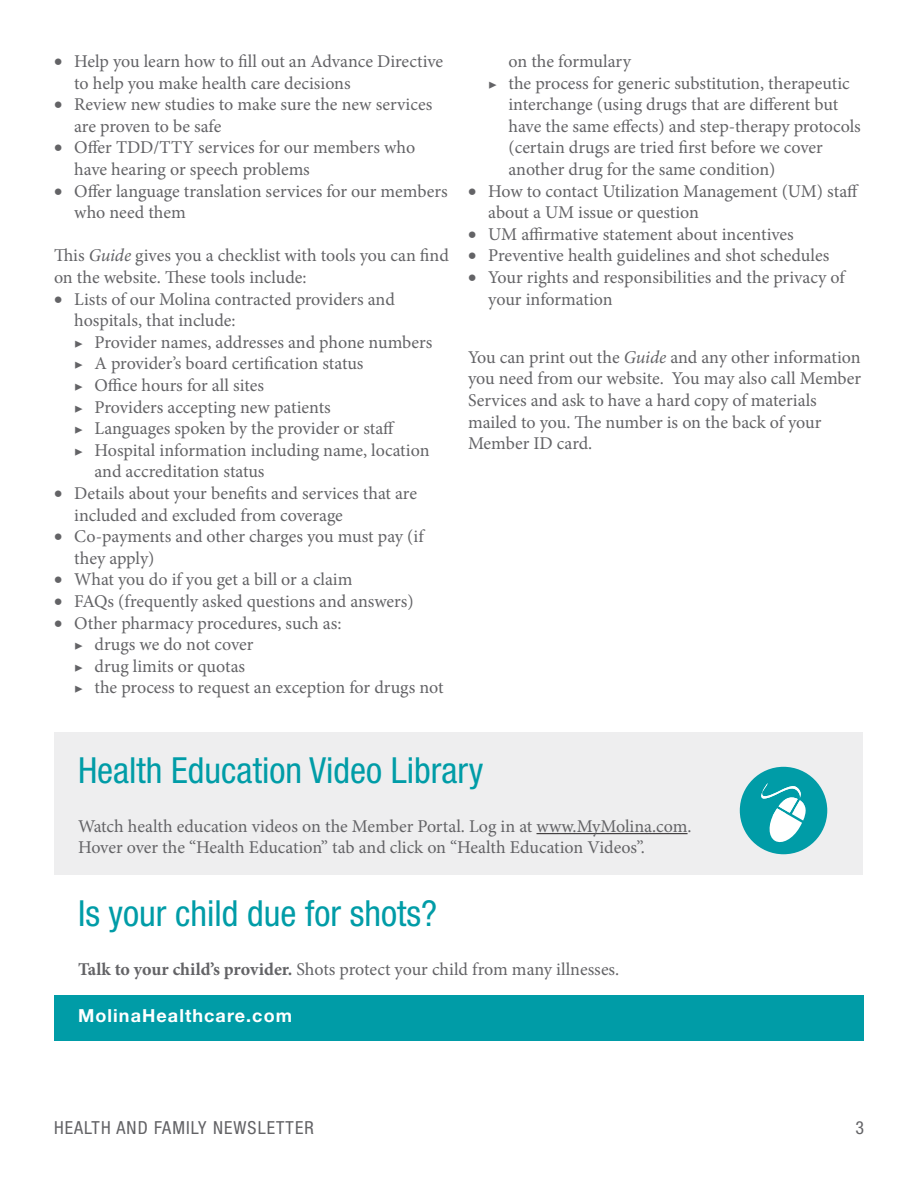
<style>
.page{position:relative;width:918px;height:1188px;background:#fff}
.page>*{position:absolute;margin:0;border:0;box-sizing:border-box;transform-origin:0 0}
.t1{font:condensed 36px "Helvetica Neue";color:#009ca7}
.t2{font:18px/21.6px "Minion Pro";letter-spacing:-.005em;color:#636366}
.t3{font:condensed 18px "Helvetica Neue";letter-spacing:.06em;color:#636366}
.t4{font:700 18px "Helvetica Neue";letter-spacing:.06em;color:#fff}
.s1{font-style:italic}
.s2{font-size:15px}
.s3{font-weight:700}
</style>
<div class="page">
<div style="left:54px;top:732px;width:808px;height:143px;background:#eeeeef"></div>
<div style="left:54px;top:995px;width:810px;height:46px;background:#009ca7"></div>
<hr style="left:537px;top:833px;width:151px;height:1px;background:#231f20">
<div style="left:740px;top:767px;width:87px;height:87px;background:#009ca7;border-radius:50%"></div>
<svg style="left:761px;top:783px;width:45px;height:60px"></svg>
<p class="t2" style="left:74px;top:51px;width:370px;text-indent:-20px">• Help you learn how to fill out an Advance Directive to help you make health care decisions</p>
<p class="t2" style="left:74px;top:94px;width:360px;text-indent:-20px">• Review new studies to make sure the new services are proven to be safe</p>
<p class="t2" style="left:74px;top:137px;width:343px;text-indent:-20px">• Offer TDD/TTY services for our members who have hearing or speech problems</p>
<p class="t2" style="left:74px;top:180px;width:375px;text-indent:-20px">• Offer language translation services for our members who need them</p>
<p class="t2" style="left:54px;top:245px;width:396px">This <span class="s1">Guide</span> gives you a checklist with tools you can find on the website. These tools include:</p>
<p class="t2" style="left:54px;top:288px;width:342px">• Lists of our Molina contracted providers and</p>
<p class="t2" style="left:74px;top:310px;width:163px">hospitals, that include:</p>
<p class="t2" style="left:74px;top:331px;width:360px"><span class="s2">▶</span> Provider names, addresses and phone numbers</p>
<p class="t2" style="left:74px;top:353px;width:291px"><span class="s2">▶</span> A provider’s board certification status</p>
<p class="t2" style="left:74px;top:375px;width:191px"><span class="s2">▶</span> Office hours for all sites</p>
<p class="t2" style="left:74px;top:396px;width:258px"><span class="s2">▶</span> Providers accepting new patients</p>
<p class="t2" style="left:74px;top:418px;width:322px"><span class="s2">▶</span> Languages spoken by the provider or staff</p>
<p class="t2" style="left:74px;top:439px;width:357px"><span class="s2">▶</span> Hospital information including name, location</p>
<p class="t2" style="left:94px;top:461px;width:172px">and accreditation status</p>
<p class="t2" style="left:74px;top:483px;width:344px;text-indent:-20px">• Details about your benefits and services that are included and excluded from coverage</p>
<p class="t2" style="left:74px;top:526px;width:351px;text-indent:-20px">• Co-payments and other charges you must pay (if they apply)</p>
<p class="t2" style="left:54px;top:569px;width:300px">• What you do if you get a bill or a claim</p>
<p class="t2" style="left:54px;top:591px;width:361px">• FAQs (frequently asked questions and answers)</p>
<p class="t2" style="left:74px;top:612px;width:371px;text-indent:-20px">• Other pharmacy procedures, such as:<br><span class="s2">▶</span> drugs we do not cover<br><span class="s2">▶</span> drug limits or quotas<br><span class="s2">▶</span> the process to request an exception for drugs not</p>
<p class="t2" style="left:508px;top:51px;width:124px">on the formulary</p>
<p class="t2" style="left:488px;top:72px;width:363px"><span class="s2">▶</span> the process for generic substitution, therapeutic</p>
<p class="t2" style="left:508px;top:94px;width:331px">interchange (using drugs that are different but</p>
<p class="t2" style="left:508px;top:115px;width:354px">have the same effects) and step-therapy protocols</p>
<p class="t2" style="left:508px;top:137px;width:316px">(certain drugs are tried first before we cover</p>
<p class="t2" style="left:508px;top:159px;width:269px">another drug for the same condition)</p>
<p class="t2" style="left:488px;top:180px;width:372px;text-indent:-20px">• How to contact Utilization Management (UM) staff about a UM issue or question</p>
<p class="t2" style="left:468px;top:223px;width:327px">• UM affirmative statement about incentives</p>
<p class="t2" style="left:468px;top:245px;width:363px">• Preventive health guidelines and shot schedules</p>
<p class="t2" style="left:488px;top:267px;width:358px;text-indent:-20px">• Your rights and responsibilities and the privacy of your information</p>
<p class="t2" style="left:468px;top:346px;width:395px">You can print out the <span class="s1">Guide</span> and any other information you need from our website. You may also call Member Services and ask to have a hard copy of materials mailed to you. The number is on the back of your Member ID card.</p>
<h1 class="t1" style="left:78px;top:750px;width:407px">Health Education Video Library</h1>
<p class="t2" style="left:78px;top:815px;width:615px">Watch health education videos on the Member Portal. Log in at www.MyMolina.com.<br>Hover over the “Health Education” tab and click on “Health Education Videos”.</p>
<h1 class="t1" style="left:78px;top:893px;width:361px">Is your child due for shots?</h1>
<p class="t2" style="left:78px;top:958px;width:543px"><span class="s3">Talk to your child’s provider.</span> Shots protect your child from many illnesses.</p>
<p class="t4" style="left:78px;top:1005px;width:216px">MolinaHealthcare.com</p>
<p class="t3" style="left:54px;top:1117px;width:261px">HEALTH AND FAMILY NEWSLETTER</p>
<p class="t3" style="left:855px;top:1117px;width:10px">3</p>
</div>
